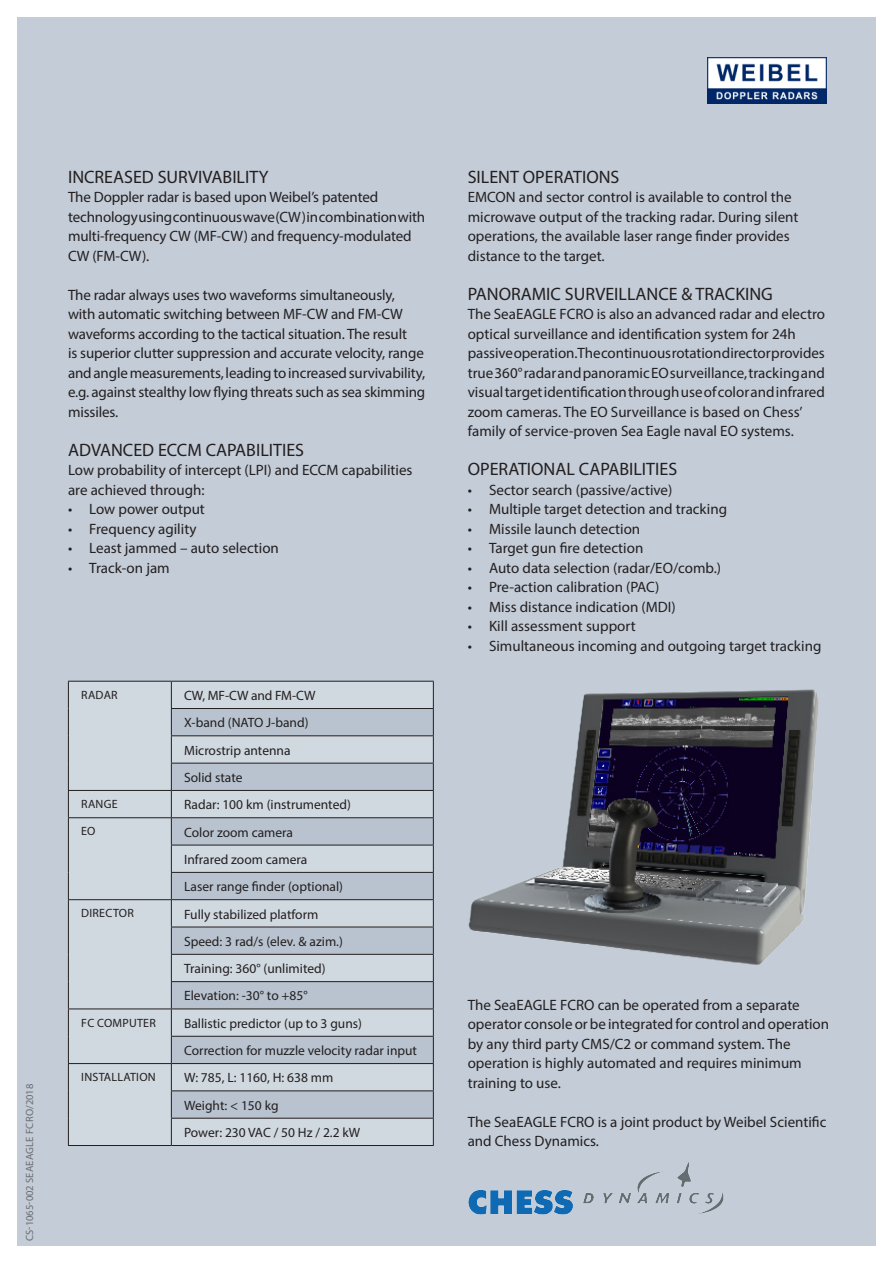
<style>
.page{position:relative;width:893px;height:1263px;background:#fff}
.page>*{position:absolute;margin:0;border:0;box-sizing:border-box;transform-origin:0 0}
.mellem{font:18px "Myriad Pro";color:#231f20}
.brød{font:15px/19.5px "Myriad Pro";color:#231f20}
.brød_sort{font:15px/19.5px "Myriad Pro";color:#231f20}
.t1{font:13.5px "Myriad Pro";color:#231f20}
.t2{font:12px "Myriad Pro";letter-spacing:.02em;color:#231f20}
.t3{font:10.5px "Myriad Pro";letter-spacing:.02em;color:#6c6d70}
</style>
<div class="page">
<div style="left:17px;top:17px;width:859px;height:1229px;background:#c3ccd7"></div>
<div style="left:69px;top:682px;width:364px;height:463px;background:#d0d8e0"></div>
<svg style="left:172px;top:709px;width:261px;height:409px;fill:#b8c3cf"></svg>
<hr style="left:68px;top:681px;width:103px;height:1px;background:#231f20">
<hr style="left:171px;top:681px;width:263px;height:1px;background:#231f20">
<hr style="left:171px;top:708px;width:263px;height:1px;background:#231f20">
<hr style="left:171px;top:735px;width:263px;height:1px;background:#231f20">
<hr style="left:171px;top:763px;width:263px;height:1px;background:#231f20">
<hr style="left:68px;top:790px;width:103px;height:1px;background:#231f20">
<hr style="left:68px;top:817px;width:103px;height:1px;background:#231f20">
<hr style="left:171px;top:790px;width:263px;height:1px;background:#231f20">
<hr style="left:171px;top:817px;width:263px;height:1px;background:#231f20">
<hr style="left:171px;top:845px;width:263px;height:1px;background:#231f20">
<hr style="left:171px;top:872px;width:263px;height:1px;background:#231f20">
<hr style="left:68px;top:899px;width:103px;height:1px;background:#231f20">
<hr style="left:171px;top:899px;width:263px;height:1px;background:#231f20">
<hr style="left:171px;top:927px;width:263px;height:1px;background:#231f20">
<hr style="left:171px;top:954px;width:263px;height:1px;background:#231f20">
<hr style="left:171px;top:981px;width:263px;height:1px;background:#231f20">
<hr style="left:68px;top:1008px;width:103px;height:1px;background:#231f20">
<hr style="left:171px;top:1008px;width:263px;height:1px;background:#231f20">
<hr style="left:171px;top:1036px;width:263px;height:1px;background:#231f20">
<hr style="left:68px;top:1063px;width:103px;height:1px;background:#231f20">
<svg style="left:68px;top:681px;width:1px;height:464px"></svg>
<hr style="left:68px;top:1145px;width:103px;height:1px;background:#231f20">
<hr style="left:171px;top:1063px;width:263px;height:1px;background:#231f20">
<hr style="left:171px;top:1090px;width:263px;height:1px;background:#231f20">
<hr style="left:171px;top:1118px;width:263px;height:1px;background:#231f20">
<svg style="left:171px;top:681px;width:1px;height:464px"></svg>
<svg style="left:433px;top:681px;width:1px;height:464px"></svg>
<hr style="left:171px;top:1145px;width:263px;height:1px;background:#231f20">
<img style="left:468px;top:689px;width:351px;height:276px">
<img style="left:707px;top:57px;width:119px;height:46px">
<img style="left:468px;top:1162px;width:255px;height:53px">
<p class="mellem" style="left:68px;top:165px;width:202px">INCREASED SURVIVABILITY</p>
<p class="brød" style="left:68px;top:187px;width:359px">The Doppler radar is based upon Weibel’s patented technology using continuous wave (CW) in combination with multi-frequency CW (MF-CW) and frequency-modulated CW (FM-CW).</p>
<p class="brød" style="left:68px;top:285px;width:359px">The radar always uses two waveforms simultaneously, with automatic switching between MF-CW and FM-CW waveforms according to the tactical situation. The result<br>is superior clutter suppression and accurate velocity, range and angle measurements, leading to increased survivability, e.g. against stealthy low flying threats such as sea skimming missiles.</p>
<p class="mellem" style="left:68px;top:438px;width:238px">ADVANCED ECCM CAPABILITIES</p>
<p class="brød" style="left:68px;top:460px;width:346px">Low probability of intercept (LPI) and ECCM capabilities are achieved through:</p>
<p class="brød" style="left:68px;top:499px;width:138px">• Low power output</p>
<p class="brød" style="left:68px;top:519px;width:130px">• Frequency agility</p>
<p class="brød" style="left:68px;top:538px;width:212px">• Least jammed – auto selection</p>
<p class="brød" style="left:68px;top:558px;width:103px">• Track-on jam</p>
<p class="t3" style="left:23px;top:1241px;width:159px;rotate:-90deg">CS-1065-002 SEAEAGLE FCRO/2018</p>
<p class="t2" style="left:81px;top:687px;width:38px">RADAR</p>
<p class="t1" style="left:184px;top:687px;width:133px">CW, MF-CW and FM-CW</p>
<p class="t1" style="left:184px;top:714px;width:126px">X-band (NATO J-band)</p>
<p class="t1" style="left:184px;top:742px;width:108px">Microstrip antenna</p>
<p class="t1" style="left:184px;top:769px;width:60px">Solid state</p>
<p class="t2" style="left:81px;top:797px;width:38px">RANGE</p>
<p class="t1" style="left:184px;top:796px;width:168px">Radar: 100 km (instrumented)</p>
<p class="t2" style="left:81px;top:824px;width:16px">EO</p>
<p class="t1" style="left:184px;top:824px;width:111px">Color zoom camera</p>
<p class="t1" style="left:184px;top:851px;width:125px">Infrared zoom camera</p>
<p class="t1" style="left:184px;top:878px;width:160px">Laser range finder (optional)</p>
<p class="t2" style="left:81px;top:906px;width:54px">DIRECTOR</p>
<p class="t1" style="left:184px;top:906px;width:136px">Fully stabilized platform</p>
<p class="t1" style="left:184px;top:933px;width:160px">Speed: 3 rad/s (elev. &amp; azim.)</p>
<p class="t1" style="left:184px;top:960px;width:143px">Training: 360° (unlimited)</p>
<p class="t1" style="left:184px;top:987px;width:125px">Elevation: -30° to +85°</p>
<p class="t2" style="left:81px;top:1015px;width:76px">FC COMPUTER</p>
<p class="t1" style="left:184px;top:1015px;width:179px">Ballistic predictor (up to 3 guns)</p>
<p class="t1" style="left:184px;top:1042px;width:234px">Correction for muzzle velocity radar input</p>
<p class="t2" style="left:81px;top:1070px;width:76px">INSTALLATION</p>
<p class="t1" style="left:184px;top:1069px;width:151px">W: 785, L: 1160, H: 638 mm</p>
<p class="t1" style="left:184px;top:1097px;width:96px">Weight: &lt; 150 kg</p>
<p class="t1" style="left:184px;top:1124px;width:178px">Power: 230 VAC / 50 Hz / 2.2 kW</p>
<p class="mellem" style="left:468px;top:165px;width:153px">SILENT OPERATIONS</p>
<p class="brød" style="left:468px;top:187px;width:332px">EMCON and sector control is available to control the microwave output of the tracking radar. During silent operations, the available laser range finder provides distance to the target.</p>
<p class="mellem" style="left:468px;top:282px;width:307px">PANORAMIC SURVEILLANCE &amp; TRACKING</p>
<p class="brød" style="left:468px;top:304px;width:359px">The SeaEAGLE FCRO is also an advanced radar and electro optical surveillance and identification system for 24h passive operation. The continuous rotation director provides true 360° radar and panoramic EO surveillance, tracking and visual target identification through use of color and infrared zoom cameras. The EO Surveillance is based on Chess’ family of service-proven Sea Eagle naval EO systems.</p>
<p class="mellem" style="left:468px;top:458px;width:211px">OPERATIONAL CAPABILITIES</p>
<p class="brød" style="left:468px;top:480px;width:206px">• Sector search (passive/active)</p>
<p class="brød" style="left:468px;top:499px;width:261px">• Multiple target detection and tracking</p>
<p class="brød" style="left:468px;top:519px;width:174px">• Missile launch detection</p>
<p class="brød" style="left:468px;top:538px;width:177px">• Target gun fire detection</p>
<p class="brød" style="left:468px;top:558px;width:255px">• Auto data selection (radar/EO/comb.)</p>
<p class="brød" style="left:468px;top:577px;width:193px">• Pre-action calibration (PAC)</p>
<p class="brød" style="left:468px;top:597px;width:209px">• Miss distance indication (MDI)</p>
<p class="brød" style="left:468px;top:616px;width:169px">• Kill assessment support</p>
<p class="brød" style="left:468px;top:636px;width:355px">• Simultaneous incoming and outgoing target tracking</p>
<p class="brød_sort" style="left:468px;top:995px;width:363px">The SeaEAGLE FCRO can be operated from a separate operator console or be integrated for control and operation by any third party CMS/C2 or command system. The operation is highly automated and requires minimum training to use.</p>
<p class="brød_sort" style="left:468px;top:1112px;width:360px">The SeaEAGLE FCRO is a joint product by Weibel Scientific and Chess Dynamics.</p>
</div>
